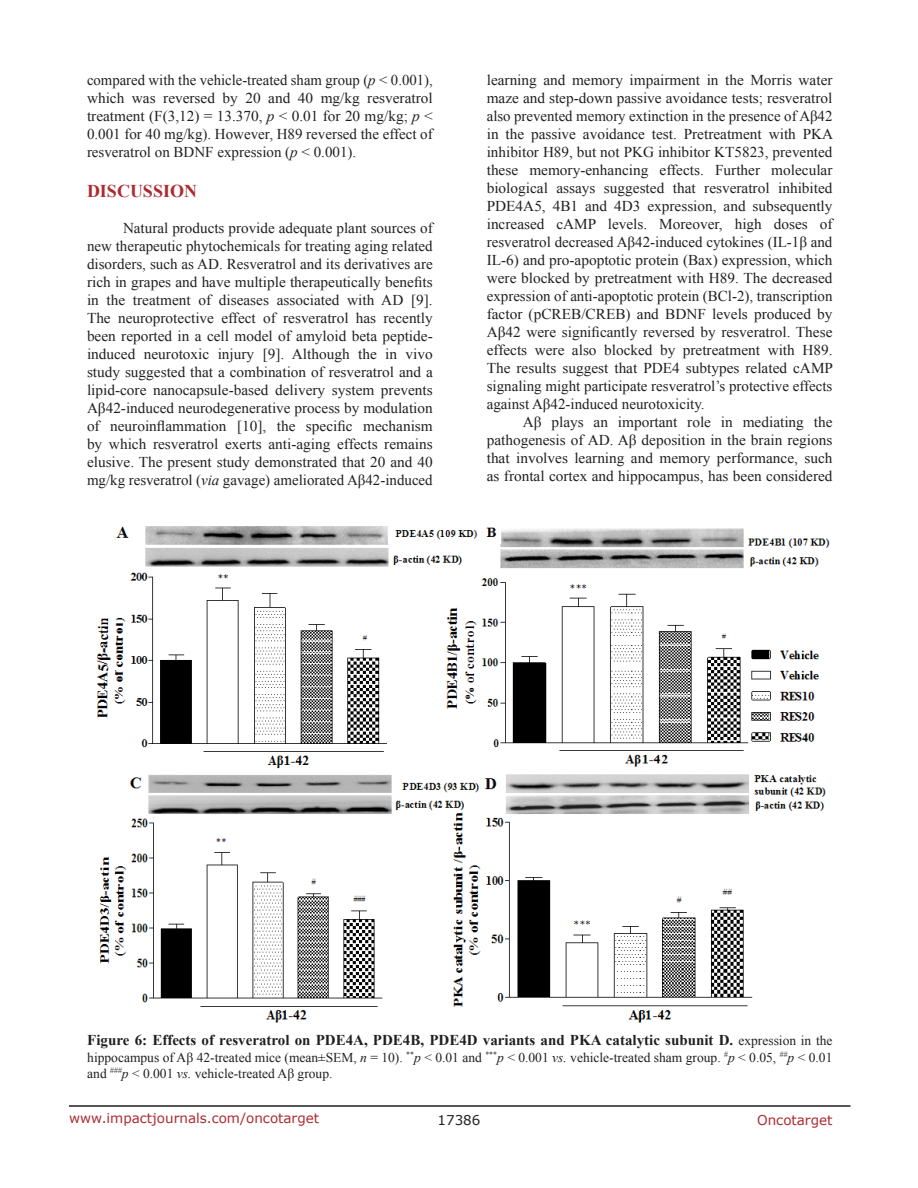
<style>
.page{position:relative;width:918px;height:1188px;background:#fff}
.page>*{position:absolute;margin:0;border:0;box-sizing:border-box;transform-origin:0 0}
.Heading{font:700 18px "Times New Roman";color:#ac2b31}
.BodyText{font:15px/18px "Times New Roman";color:#221f22;text-align:justify}
.FigureText{font:700 15px "Times New Roman";color:#221f22}
.FigureText-2{font:13.5px/16.2px "Times New Roman";color:#221f22}
.t1{font:13.5px "Verdana";color:#ac2b31}
.t2{font:13.5px "Verdana";color:#221f22}
.s1{font-style:italic}
.s2{font-weight:400;font-size:13.5px}
</style>
<div class="page">
<hr style="left:69px;top:1105px;width:781px;height:2px;background:#231f20">
<img style="left:96px;top:526px;width:734px;height:497px">
<p class="BodyText" style="left:87px;top:71px;width:347px">compared with the vehicle-treated sham group (<span class="s1">p</span> &lt; 0.001), which was reversed by 20 and 40 mg/kg resveratrol treatment (F(3,12) = 13.370, <span class="s1">p</span> &lt; 0.01 for 20 mg/kg; <span class="s1">p</span> &lt; 0.001 for 40 mg/kg). However, H89 reversed the effect of resveratrol on BDNF expression (<span class="s1">p</span> &lt; 0.001).</p>
<p class="Heading" style="left:87px;top:179px;width:112px">DISCUSSION</p>
<p class="BodyText" style="left:87px;top:219px;width:347px;text-indent:36px">Natural products provide adequate plant sources of new therapeutic phytochemicals for treating aging related disorders, such as AD. Resveratrol and its derivatives are rich in grapes and have multiple therapeutically benefits in the treatment of diseases associated with AD [9].<br>The neuroprotective effect of resveratrol has recently been reported in a cell model of amyloid beta peptide&shy;induced neurotoxic injury [9]. Although the in vivo study suggested that a combination of resveratrol and a lipid-core nanocapsule-based delivery system prevents Aβ42-induced neurodegenerative process by modulation of neuroinflammation [10], the specific mechanism by which resveratrol exerts anti-aging effects remains elusive. The present study demonstrated that 20 and 40 mg/kg resveratrol (<span class="s1">via</span> gavage) ameliorated Aβ42-induced</p>
<p class="BodyText" style="left:487px;top:71px;width:348px">learning and memory impairment in the Morris water maze and step-down passive avoidance tests; resveratrol also prevented memory extinction in the presence of Aβ42 in the passive avoidance test. Pretreatment with PKA inhibitor H89, but not PKG inhibitor KT5823, prevented these memory-enhancing effects. Further molecular biological assays suggested that resveratrol inhibited PDE4A5, 4B1 and 4D3 expression, and subsequently increased cAMP levels. Moreover, high doses of resveratrol decreased Aβ42-induced cytokines (IL-1β and IL-6) and pro-apoptotic protein (Bax) expression, which were blocked by pretreatment with H89. The decreased expression of anti-apoptotic protein (BCl-2), transcription factor (pCREB/CREB) and BDNF levels produced by Aβ42 were significantly reversed by resveratrol. These effects were also blocked by pretreatment with H89.<br>The results suggest that PDE4 subtypes related cAMP signaling might participate resveratrol’s protective effects against Aβ42-induced neurotoxicity.</p>
<p class="BodyText" style="left:487px;top:413px;width:347px;text-indent:36px">Aβ plays an important role in mediating the pathogenesis of AD. Aβ deposition in the brain regions that involves learning and memory performance, such as frontal cortex and hippocampus, has been considered</p>
<p class="FigureText" style="left:87px;top:1030px;width:747px">Figure 6: Effects of resveratrol on PDE4A, PDE4B, PDE4D variants and PKA catalytic subunit D. <span class="s2">expression in the</span></p>
<p class="FigureText-2" style="left:87px;top:1049px;width:747px">hippocampus of Aβ 42-treated mice (mean±SEM, <span class="s1">n</span> = 10). <sup>**</sup><span class="s1">p</span> &lt; 0.01 and <sup>***</sup><span class="s1">p</span> &lt; 0.001 <span class="s1">vs.</span> vehicle-treated sham group. <sup>#</sup><span class="s1">p</span> &lt; 0.05, <sup>##</sup><span class="s1">p</span> &lt; 0.01 and <sup>###</sup><span class="s1">p</span> &lt; 0.001 <span class="s1">vs.</span> vehicle-treated Aβ group.</p>
<p class="t1" style="left:69px;top:1109px;width:252px">www.impactjournals.com/oncotarget</p>
<p class="t2" style="left:438px;top:1111px;width:44px">17386</p>
<p class="t1" style="left:757px;top:1111px;width:77px">Oncotarget</p>
</div>
